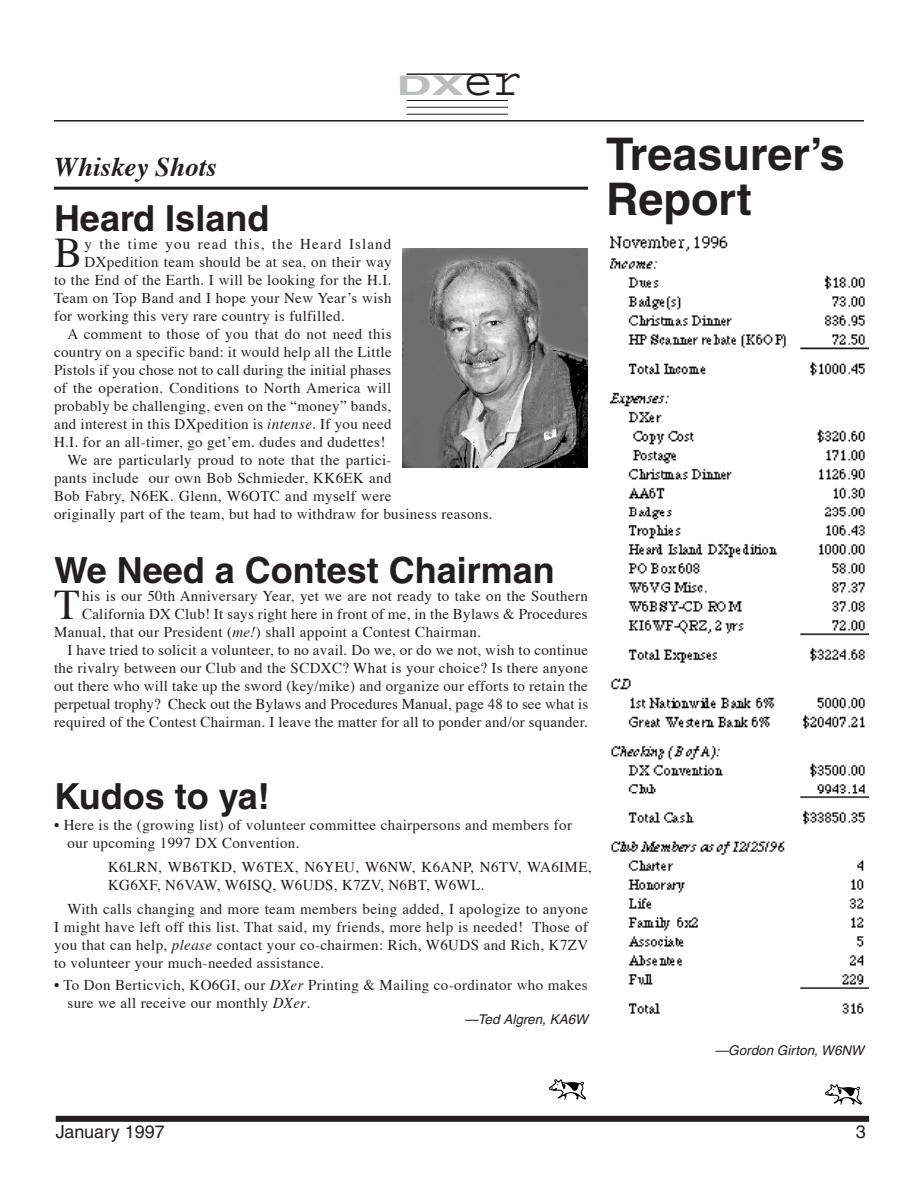
<style>
.page{position:relative;width:918px;height:1188px;background:#fff}
.page>*{position:absolute;margin:0;border:0;box-sizing:border-box;transform-origin:0 0}
.News_headline{font:700 45px/45px "Helvetica";color:#231f20}
.News_1st_para{font:42.15px "Times";color:#231f20}
.News_headline-2{font:700 36px "Helvetica";color:#231f20}
.t1{font:italic 700 27px "Times";color:#231f20}
.t2{font:700 27px "Helvetica";color:#bcbdc0;scale:1.8 1}
.t3{font:18px "Helvetica";color:#231f20}
.News_std_para{font:15px/18px "Times";letter-spacing:.025em;color:#231f20;text-align:justify}
.News_1st_para-2{font:15px/18px "Times";letter-spacing:.025em;color:#231f20}
.minutes{font:15px/18px "Times";letter-spacing:.025em;color:#231f20}
.News_1st_para-3{font:15px "Times";letter-spacing:.075em;color:#231f20}
.Credit_line{font:italic 13.5px "Helvetica";color:#231f20}
.s1{font-family:"Courier";font-weight:400;font-size:48px;color:#231f20}
.s2{font-style:italic}
</style>
<div class="page">
<div style="left:56px;top:1116px;width:813px;height:6px;background:#231f20"></div>
<hr style="left:54px;top:120px;width:810px;height:2px;background:#231f20">
<hr style="left:407px;top:114px;width:101px;height:1px;background:#231f20">
<hr style="left:407px;top:107px;width:101px;height:1px;background:#231f20">
<hr style="left:407px;top:100px;width:101px;height:1px;background:#231f20">
<hr style="left:407px;top:73px;width:101px;height:2px;background:#231f20">
<svg style="left:825px;top:1084px;width:37px;height:21px"></svg>
<hr style="left:54px;top:187px;width:534px;height:3px;background:#231f20">
<img style="left:402px;top:248px;width:186px;height:220px">
<svg style="left:549px;top:1079px;width:37px;height:21px"></svg>
<img style="left:611px;top:236px;width:257px;height:778px">
<p class="t2" style="left:396px;top:69px;width:71px">DX<span class="s1">er</span></p>
<p class="t1" style="left:54px;top:142px;width:164px">Whiskey Shots</p>
<p class="News_headline-2" style="left:54px;top:196px;width:217px">Heard Island</p>
<p class="News_1st_para" style="left:54px;top:213px;width:30px">B</p>
<p class="News_1st_para-3" style="left:84px;top:230px;width:308px">y the time you read this, the Heard Island</p>
<p class="News_1st_para-2" style="left:84px;top:252px;width:309px">DXpedition team should be at sea, on their way</p>
<p class="News_1st_para-2" style="left:54px;top:270px;width:339px">to the End of the Earth. I will be looking for the H.I.</p>
<p class="News_1st_para-2" style="left:54px;top:288px;width:339px">Team on Top Band and I hope your New Year’s wish</p>
<p class="News_1st_para-2" style="left:54px;top:306px;width:292px">for working this very rare country is fulfilled.</p>
<p class="News_std_para" style="left:54px;top:324px;width:339px;text-indent:14px">A comment to those of you that do not need this country on a specific band: it would help all the Little Pistols if you chose not to call during the initial phases of the operation. Conditions to North America will probably be challenging, even on the “money” bands, and interest in this DXpedition is <span class="s2">intense.</span> If you need H.I. for an all-timer, go get’em. dudes and dudettes!</p>
<p class="News_std_para" style="left:54px;top:450px;width:440px;text-align:left;text-indent:14px">We are particularly proud to note that the partici-<br>pants include our own Bob Schmieder, KK6EK and<br>Bob Fabry, N6EK. Glenn, W6OTC and myself were<br>originally part of the team, but had to withdraw for business reasons.</p>
<p class="News_headline-2" style="left:54px;top:549px;width:502px">We Need a Contest Chairman</p>
<p class="News_1st_para" style="left:54px;top:566px;width:27px">T</p>
<p class="News_1st_para-2" style="left:82px;top:586px;width:507px">his is our 50th Anniversary Year, yet we are not ready to take on the Southern</p>
<p class="News_1st_para-2" style="left:82px;top:604px;width:507px">California DX Club! It says right here in front of me, in the Bylaws &amp; Procedures</p>
<p class="News_1st_para-2" style="left:54px;top:622px;width:429px">Manual, that our President (<span class="s2">me!</span>) shall appoint a Contest Chairman.</p>
<p class="News_std_para" style="left:54px;top:640px;width:536px;text-indent:14px">I have tried to solicit a volunteer, to no avail. Do we, or do we not, wish to continue the rivalry between our Club and the SCDXC? What is your choice? Is there anyone out there who will take up the sword (key/mike) and organize our efforts to retain the perpetual trophy? Check out the Bylaws and Procedures Manual, page 48 to see what is required of the Contest Chairman. I leave the matter for all to ponder and/or squander.</p>
<p class="News_headline" style="left:606px;top:131px;width:240px">Treasurer’s<br>Report</p>
<p class="News_headline-2" style="left:54px;top:775px;width:217px">Kudos to ya!</p>
<p class="minutes" style="left:68px;top:815px;width:506px;text-indent:-14px">• Here is the (growing list) of volunteer committee chairpersons and members for our upcoming 1997 DX Convention.</p>
<p class="News_1st_para-2" style="left:108px;top:857px;width:485px">K6LRN, WB6TKD, W6TEX, N6YEU, W6NW, K6ANP, N6TV, WA6IME,<br>KG6XF, N6VAW, W6ISQ, W6UDS, K7ZV, N6BT, W6WL.</p>
<p class="News_std_para" style="left:54px;top:899px;width:536px;text-indent:14px">With calls changing and more team members being added, I apologize to anyone I might have left off this list. That said, my friends, more help is needed! Those of you that can help, <span class="s2">please</span> contact your co-chairmen: Rich, W6UDS and Rich, K7ZV to volunteer your much-needed assistance.</p>
<p class="minutes" style="left:68px;top:974px;width:522px;text-indent:-14px">• To Don Berticvich, KO6GI, our <span class="s2">DXer</span> Printing &amp; Mailing co-ordinator who makes sure we all receive our monthly <span class="s2">DXer</span>.</p>
<p class="Credit_line" style="left:464px;top:1011px;width:125px">—Ted Algren, KA6W</p>
<p class="Credit_line" style="left:715px;top:1043px;width:151px">—Gordon Girton, W6NW</p>
<p class="t3" style="left:56px;top:1121px;width:111px">January 1997</p>
<p class="t3" style="left:856px;top:1121px;width:12px">3</p>
</div>
